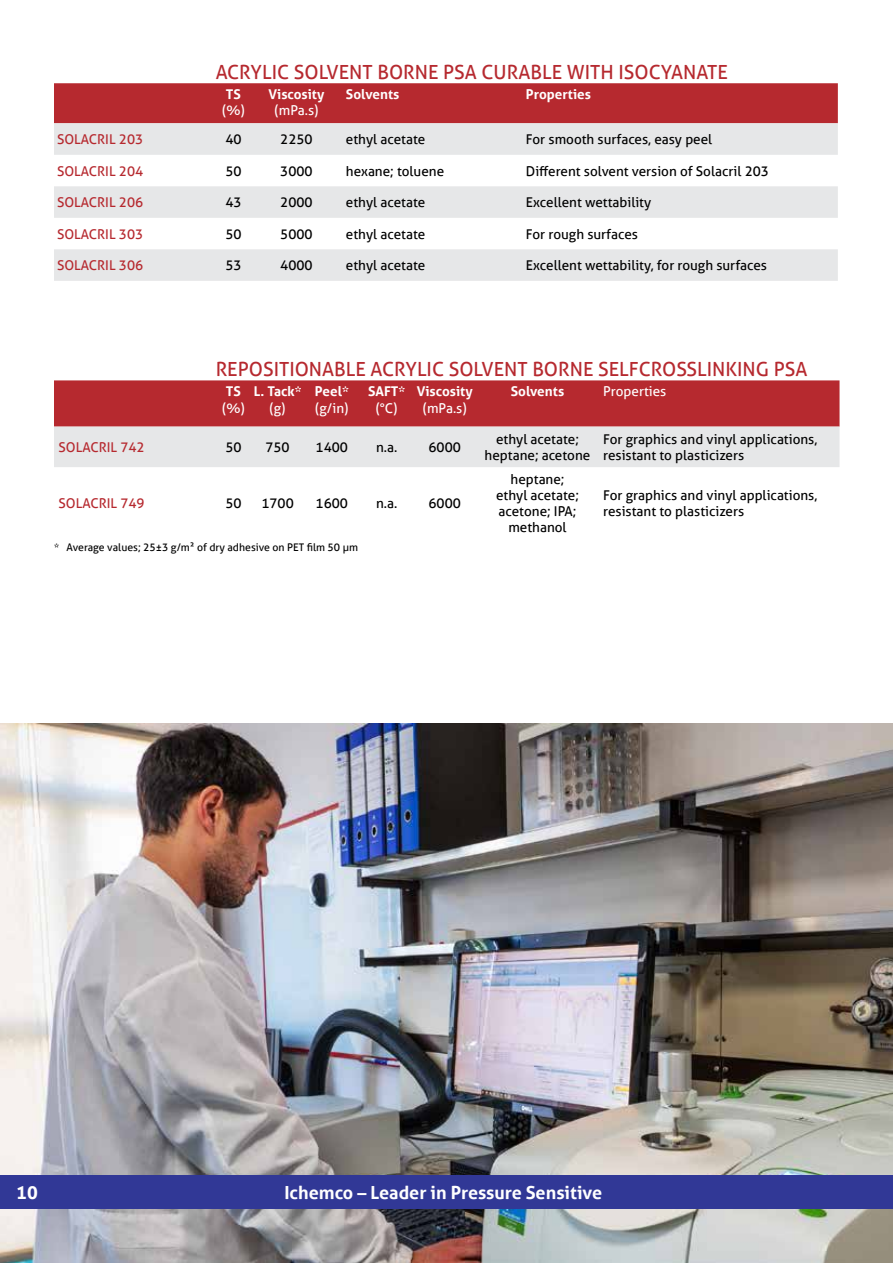
<style>
.page{position:relative;width:893px;height:1263px;background:#fff}
.page>*{position:absolute;margin:0;border:0;box-sizing:border-box;transform-origin:0 0}
.t1{font:19.5px "Aller";color:#b6292f}
.t2{font:700 18px "Aller";color:#fff}
.t3{font:13.5px/16.2px "Aller";color:#000;text-align:center}
.t4{font:13.5px "Aller";color:#b6292f}
.t5{font:700 13.5px "Aller";color:#fff}
.t6{font:13.5px "Aller";color:#fff}
.t7{font:10.5px "Aller";color:#000}
</style>
<div class="page">
<img style="left:0;top:724px;width:893px;height:539px">
<div style="left:0;top:1175px;width:893px;height:34px;background:#313896"></div>
<div style="left:54px;top:83px;width:784px;height:40px;background:#b6292f"></div>
<svg style="left:54px;top:123px;width:784px;height:158px;fill:#e6e7e8"></svg>
<svg style="left:54px;top:380px;width:785px;height:87px;background:#cc8286"></svg>
<h1 class="t1" style="left:216px;top:60px;width:514px">ACRYLIC SOLVENT BORNE PSA CURABLE WITH ISOCYANATE</h1>
<p class="t5" style="left:226px;top:86px;width:16px">TS</p>
<p class="t6" style="left:222px;top:102px;width:24px">(%)</p>
<p class="t5" style="left:268px;top:86px;width:57px">Viscosity</p>
<p class="t6" style="left:274px;top:102px;width:45px">(mPa.s)</p>
<p class="t5" style="left:346px;top:86px;width:55px">Solvents</p>
<p class="t5" style="left:526px;top:86px;width:67px">Properties</p>
<p class="t4" style="left:57px;top:131px;width:88px">SOLACRIL 203</p>
<p class="t3" style="left:225px;top:131px;width:18px">40</p>
<p class="t3" style="left:280px;top:131px;width:34px">2250</p>
<p class="t3" style="left:346px;top:131px;width:81px">ethyl acetate</p>
<p class="t3" style="left:526px;top:131px;width:188px">For smooth surfaces, easy peel</p>
<p class="t4" style="left:57px;top:163px;width:88px">SOLACRIL 204</p>
<p class="t3" style="left:225px;top:163px;width:18px">50</p>
<p class="t3" style="left:280px;top:163px;width:34px">3000</p>
<p class="t3" style="left:346px;top:163px;width:100px">hexane; toluene</p>
<p class="t3" style="left:526px;top:163px;width:244px">Different solvent version of Solacril 203</p>
<p class="t4" style="left:57px;top:194px;width:88px">SOLACRIL 206</p>
<p class="t3" style="left:225px;top:194px;width:18px">43</p>
<p class="t3" style="left:280px;top:194px;width:34px">2000</p>
<p class="t3" style="left:346px;top:194px;width:81px">ethyl acetate</p>
<p class="t3" style="left:526px;top:194px;width:127px">Excellent wettability</p>
<p class="t4" style="left:57px;top:226px;width:88px">SOLACRIL 303</p>
<p class="t3" style="left:225px;top:226px;width:18px">50</p>
<p class="t3" style="left:280px;top:226px;width:34px">5000</p>
<p class="t3" style="left:346px;top:226px;width:81px">ethyl acetate</p>
<p class="t3" style="left:526px;top:226px;width:114px">For rough surfaces</p>
<p class="t4" style="left:57px;top:257px;width:88px">SOLACRIL 306</p>
<p class="t3" style="left:225px;top:257px;width:18px">53</p>
<p class="t3" style="left:280px;top:257px;width:34px">4000</p>
<p class="t3" style="left:346px;top:257px;width:81px">ethyl acetate</p>
<p class="t3" style="left:526px;top:257px;width:243px">Excellent wettability, for rough surfaces</p>
<h1 class="t1" style="left:216px;top:357px;width:593px">REPOSITIONABLE ACRYLIC SOLVENT BORNE SELFCROSSLINKING PSA</h1>
<p class="t5" style="left:226px;top:383px;width:16px">TS</p>
<p class="t6" style="left:222px;top:400px;width:24px">(%)</p>
<p class="t5" style="left:417px;top:383px;width:57px">Viscosity</p>
<p class="t6" style="left:423px;top:400px;width:45px">(mPa.s)</p>
<p class="t5" style="left:254px;top:383px;width:49px">L. Tack*</p>
<p class="t6" style="left:270px;top:400px;width:18px">(g)</p>
<p class="t5" style="left:315px;top:383px;width:35px">Peel*</p>
<p class="t6" style="left:315px;top:400px;width:35px">(g/in)</p>
<p class="t5" style="left:511px;top:383px;width:55px">Solvents</p>
<p class="t6" style="left:603px;top:383px;width:65px">Properties</p>
<p class="t5" style="left:368px;top:383px;width:39px">SAFT*</p>
<p class="t6" style="left:376px;top:400px;width:23px">(°C)</p>
<p class="t4" style="left:59px;top:439px;width:88px">SOLACRIL 742</p>
<p class="t3" style="left:225px;top:439px;width:18px">50</p>
<p class="t3" style="left:265px;top:439px;width:26px">750</p>
<p class="t3" style="left:316px;top:439px;width:34px">1400</p>
<p class="t3" style="left:376px;top:439px;width:23px">n.a.</p>
<p class="t3" style="left:429px;top:439px;width:34px">6000</p>
<p class="t3" style="left:485px;top:431px;width:107px">ethyl acetate; heptane; acetone</p>
<p class="t3" style="left:603px;top:431px;width:216px;text-align:left">For graphics and vinyl applications, resistant to plasticizers</p>
<p class="t4" style="left:59px;top:495px;width:88px">SOLACRIL 749</p>
<p class="t3" style="left:225px;top:495px;width:18px">50</p>
<p class="t3" style="left:261px;top:495px;width:34px">1700</p>
<p class="t3" style="left:316px;top:495px;width:34px">1600</p>
<p class="t3" style="left:376px;top:495px;width:23px">n.a.</p>
<p class="t3" style="left:429px;top:495px;width:34px">6000</p>
<p class="t3" style="left:496px;top:471px;width:84px">heptane; ethyl acetate; acetone; IPA; methanol</p>
<p class="t3" style="left:603px;top:487px;width:216px;text-align:left">For graphics and vinyl applications, resistant to plasticizers</p>
<p class="t7" style="left:54px;top:540px;width:306px">* Average values; 25±3 g/m2 of dry adhesive on PET film 50 µm</p>
<h2 class="t2" style="left:16px;top:1181px;width:23px">10</h2>
<h2 class="t2" style="left:284px;top:1181px;width:319px">Ichemco – Leader in Pressure Sensitive</h2>
</div>
